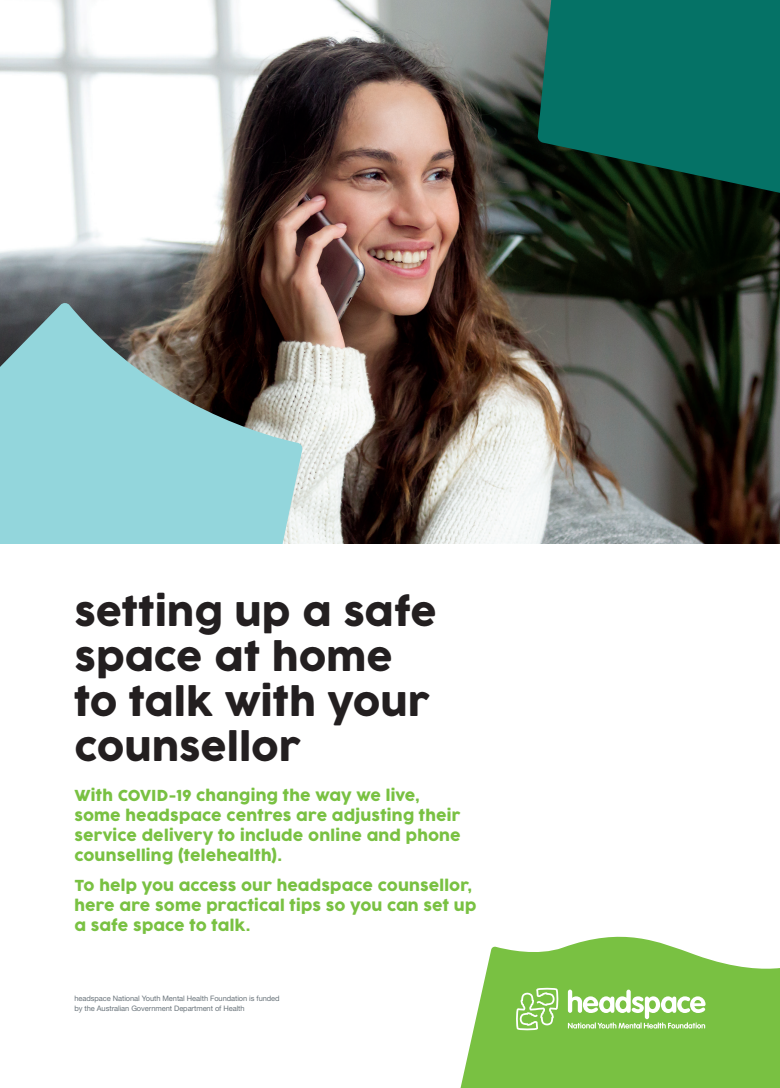
<style>
.page{position:relative;width:780px;height:1088px;background:#fff}
.page>*{position:absolute;margin:0;border:0;box-sizing:border-box;transform-origin:0 0}
.t1{font:37.5px/45px "Cocogoose Pro";letter-spacing:.005em;color:#231f20}
.t2{font:15px/20px "Cocogoose Pro";letter-spacing:.01em;color:#79c142}
.Footer___6_8{font:7.5px/10px "Helvetica Neue LT Std";letter-spacing:-.01em;color:#6a747b}
</style>
<div class="page">
<svg style="left:460px;top:936px;width:320px;height:152px;fill:#79c142"></svg>
<img style="left:0;top:0;width:780px;height:544px">
<svg style="left:516px;top:988px;width:42px;height:42px"></svg>
<svg style="left:568px;top:989px;width:137px;height:39px"></svg>
<svg style="left:537px;top:0;width:243px;height:193px;background:#076559"></svg>
<svg style="left:0;top:302px;width:303px;height:242px;background:#7fa9ab"></svg>
<p class="t1" style="left:74px;top:591px;width:364px">setting up a safe space at home to talk with your counsellor</p>
<p class="t2" style="left:74px;top:786px;width:388px">With COVID-19 changing the way we live, some headspace centres are adjusting their service delivery to include online and phone counselling (telehealth).</p>
<p class="t2" style="left:74px;top:876px;width:403px">To help you access our headspace counsellor, here are some practical tips so you can set up a safe space to talk.</p>
<p class="Footer___6_8" style="left:74px;top:993px;width:207px">headspace National Youth Mental Health Foundation is funded by the Australian Government Department of Health</p>
</div>
